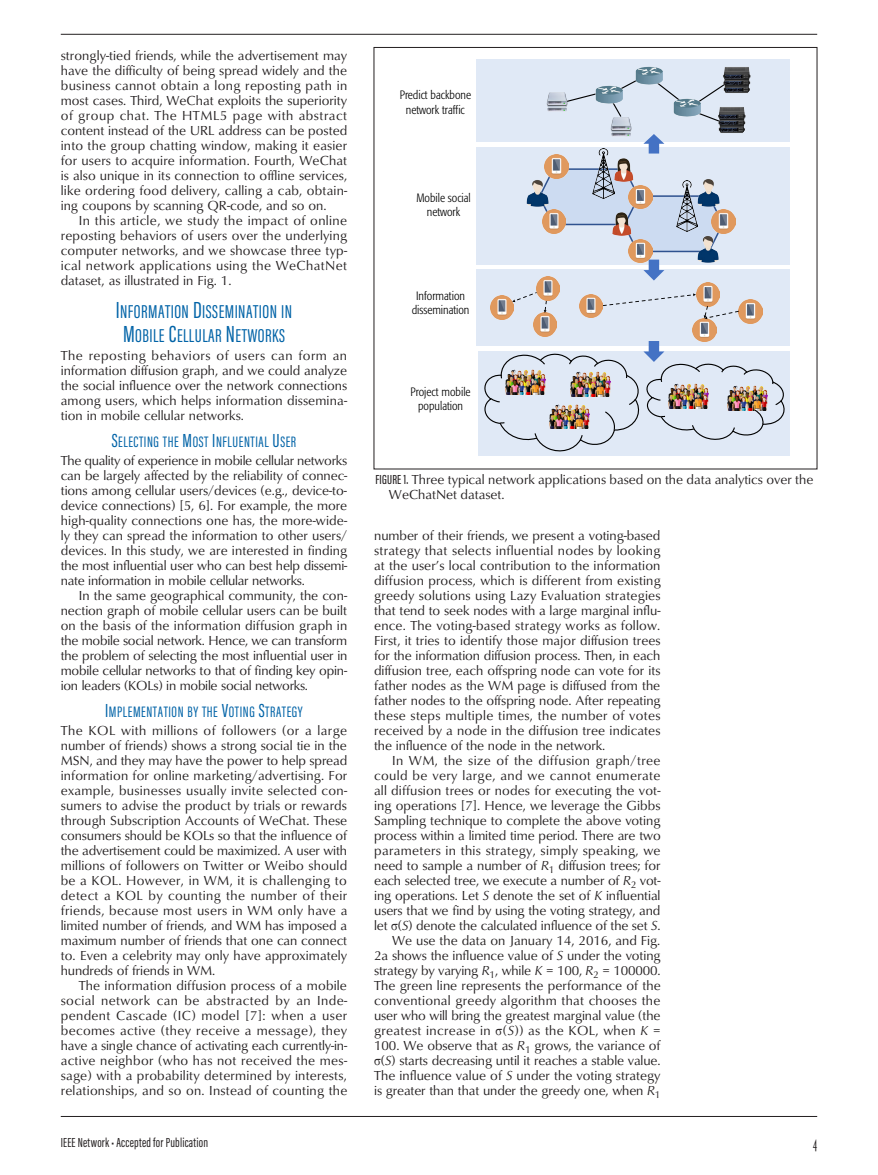
<style>
.page{position:relative;width:878px;height:1175px;background:#fff}
.page>*{position:absolute;margin:0;border:0;box-sizing:border-box;transform-origin:0 0}
.HEADER___2_-_2_Lines{font:19.2px/24px "Acumin Pro Extra Cond Regular SC800";letter-spacing:.025em;color:#0163a7;text-align:center}
.t1{font:16.5px "Matrix II Ext OT Narrow SC800";color:#231f20}
.HEADER___3{font:15.6px "Acumin Pro Extra Cond Regular SC800";letter-spacing:.035em;color:#0163a7}
.TEXT__Body{font:13.5px/15px "Classico URW";color:#231f20;text-align:justify}
.TEXT__Body_No_Indent{font:13.5px/15px "Classico URW";color:#231f20;text-align:justify}
.t2{font:13.5px "Acumin Pro Extra Cond";letter-spacing:.015em;color:#231f20}
.t3{font:300 condensed 12px/14.4px "Formata";color:#000;text-align:center}
.s1{font-size:24px}
.s2{font-size:19.5px}
.s3{font-family:"Acumin Pro Extra Cond";font-weight:500}
.s4{font-style:italic}
</style>
<div class="page">
<hr style="left:61px;top:34px;width:756px;height:1px;background:#231f20">
<hr style="left:61px;top:1116px;width:756px;height:1px;background:#231f20">
<div style="left:477px;top:147px;width:313px;height:117px;background:#e0e9f6"></div>
<svg style="left:543px;top:168px;width:181px;height:85px"></svg>
<img style="left:592px;top:148px;width:22px;height:51px">
<img style="left:676px;top:181px;width:21px;height:50px">
<img style="left:628px;top:185px;width:24px;height:24px">
<img style="left:628px;top:239px;width:24px;height:23px">
<img style="left:711px;top:210px;width:24px;height:23px">
<img style="left:542px;top:209px;width:23px;height:24px">
<img style="left:545px;top:154px;width:23px;height:24px">
<img style="left:526px;top:178px;width:23px;height:29px">
<img style="left:612px;top:158px;width:22px;height:25px">
<img style="left:611px;top:212px;width:21px;height:25px">
<img style="left:696px;top:234px;width:23px;height:29px">
<img style="left:696px;top:178px;width:24px;height:29px">
<div style="left:477px;top:60px;width:313px;height:82px;background:#e0e9f6"></div>
<img style="left:546px;top:92px;width:21px;height:19px">
<img style="left:610px;top:118px;width:21px;height:18px">
<svg style="left:565px;top:93px;width:30px;height:10px"></svg>
<svg style="left:609px;top:80px;width:26px;height:38px"></svg>
<img style="left:595px;top:86px;width:27px;height:18px">
<svg style="left:659px;top:79px;width:19px;height:19px"></svg>
<svg style="left:700px;top:86px;width:21px;height:35px"></svg>
<img style="left:673px;top:98px;width:27px;height:19px">
<img style="left:635px;top:66px;width:27px;height:19px">
<img style="left:721px;top:67px;width:30px;height:26px">
<img style="left:716px;top:104px;width:30px;height:29px">
<div style="left:477px;top:270px;width:313px;height:76px;background:#e0e9f6"></div>
<img style="left:490px;top:296px;width:23px;height:23px">
<img style="left:533px;top:313px;width:24px;height:23px">
<img style="left:579px;top:294px;width:24px;height:23px">
<img style="left:696px;top:283px;width:23px;height:23px">
<img style="left:692px;top:319px;width:24px;height:22px">
<img style="left:738px;top:299px;width:24px;height:24px">
<svg style="left:512px;top:292px;width:35px;height:21px"></svg>
<img style="left:536px;top:277px;width:23px;height:23px">
<svg style="left:603px;top:293px;width:93px;height:13px"></svg>
<svg style="left:703px;top:306px;width:35px;height:13px"></svg>
<div style="left:478px;top:351px;width:312px;height:104px;background:#e0e9f6"></div>
<svg style="left:643px;top:134px;width:21px;height:19px"></svg>
<svg style="left:643px;top:259px;width:21px;height:21px"></svg>
<svg style="left:484px;top:341px;width:301px;height:111px"></svg>
<p class="TEXT__Body" style="left:61px;top:47px;width:288px">strongly-tied friends, while the advertisement may have the difficulty of being spread widely and the business cannot obtain a long reposting path in most cases. Third, WeChat exploits the superiority of group chat. The HTML5 page with abstract content instead of the URL address can be posted into the group chatting window, making it easier for users to acquire information. Fourth, WeChat is also unique in its connection to offline services, like ordering food delivery, calling a cab, obtain&shy;ing coupons by scanning QR-code, and so on.</p>
<p class="TEXT__Body" style="left:61px;top:212px;width:288px;text-indent:18px">In this article, we study the impact of online reposting behaviors of users over the underlying computer networks, and we showcase three typ&shy;ical network applications using the WeChatNet dataset, as illustrated in Fig. 1.</p>
<p class="HEADER___2_-_2_Lines" style="left:116px;top:300px;width:178px"><span class="s1">I</span>NFORMATION <span class="s1">D</span>ISSEMINATION IN<br><span class="s1">M</span>OBILE <span class="s1">C</span>ELLULAR <span class="s1">N</span>ETWORKS</p>
<p class="TEXT__Body_No_Indent" style="left:61px;top:347px;width:288px">The reposting behaviors of users can form an information diffusion graph, and we could analyze the social influence over the network connections among users, which helps information dissemina&shy;tion in mobile cellular networks.</p>
<p class="HEADER___3" style="left:112px;top:432px;width:186px"><span class="s2">S</span>ELECTING THE <span class="s2">M</span>OST <span class="s2">I</span>NFLUENTIAL <span class="s2">U</span>SER</p>
<p class="TEXT__Body_No_Indent" style="left:61px;top:452px;width:288px">The quality of experience in mobile cellular networks can be largely affected by the reliability of connec&shy;tions among cellular users/devices (e.g., device-to&shy;device connections) [5, 6]. For example, the more high-quality connections one has, the more-wide&shy;ly they can spread the information to other users/ devices. In this study, we are interested in finding the most influential user who can best help dissemi&shy;nate information in mobile cellular networks.</p>
<p class="TEXT__Body" style="left:61px;top:587px;width:288px;text-indent:18px">In the same geographical community, the con&shy;nection graph of mobile cellular users can be built on the basis of the information diffusion graph in the mobile social network. Hence, we can transform the problem of selecting the most influential user in mobile cellular networks to that of finding key opin&shy;ion leaders (KOLs) in mobile social networks.</p>
<p class="HEADER___3" style="left:105px;top:702px;width:199px"><span class="s2">I</span>MPLEMENTATION BY THE <span class="s2">V</span>OTING <span class="s2">S</span>TRATEGY</p>
<p class="TEXT__Body_No_Indent" style="left:61px;top:722px;width:288px">The KOL with millions of followers (or a large number of friends) shows a strong social tie in the MSN, and they may have the power to help spread information for online marketing/advertising. For example, businesses usually invite selected con&shy;sumers to advise the product by trials or rewards through Subscription Accounts of WeChat. These consumers should be KOLs so that the influence of the advertisement could be maximized. A user with millions of followers on Twitter or Weibo should be a KOL. However, in WM, it is challenging to detect a KOL by counting the number of their friends, because most users in WM only have a limited number of friends, and WM has imposed a maximum number of friends that one can connect to. Even a celebrity may only have approximately hundreds of friends in WM.</p>
<p class="TEXT__Body" style="left:61px;top:977px;width:288px;text-indent:18px">The information diffusion process of a mobile social network can be abstracted by an Inde&shy;pendent Cascade (IC) model [7]: when a user becomes active (they receive a message), they have a single chance of activating each currently-in&shy;active neighbor (who has not received the mes&shy;sage) with a probability determined by interests, relationships, and so on. Instead of counting the</p>
<p class="t3" style="left:400px;top:88px;width:73px">Predict backbone network traffic</p>
<p class="t3" style="left:416px;top:191px;width:56px">Mobile social network</p>
<p class="t3" style="left:411px;top:288px;width:59px">Information dissemination</p>
<p class="t3" style="left:410px;top:384px;width:62px">Project mobile population</p>
<p class="TEXT__Body_No_Indent" style="left:389px;top:471px;width:426px;text-indent:-13px"><span class="s3">FIGURE 1.</span> Three typical network applications based on the data analytics over the<br>WeChatNet dataset.</p>
<p class="TEXT__Body" style="left:374px;top:527px;width:288px">number of their friends, we present a voting-based strategy that selects influential nodes by looking at the user’s local contribution to the information diffusion process, which is different from existing greedy solutions using Lazy Evaluation strategies that tend to seek nodes with a large marginal influ&shy;ence. The voting-based strategy works as follow.<br>First, it tries to identify those major diffusion trees for the information diffusion process. Then, in each diffusion tree, each offspring node can vote for its father nodes as the WM page is diffused from the father nodes to the offspring node. After repeating these steps multiple times, the number of votes received by a node in the diffusion tree indicates the influence of the node in the network.</p>
<p class="TEXT__Body" style="left:374px;top:752px;width:288px;text-indent:18px">In WM, the size of the diffusion graph/tree could be very large, and we cannot enumerate all diffusion trees or nodes for executing the vot&shy;ing operations [7]. Hence, we leverage the Gibbs Sampling technique to complete the above voting process within a limited time period. There are two parameters in this strategy, simply speaking, we need to sample a number of <span class="s4">R</span><sub>1</sub> diffusion trees; for each selected tree, we execute a number of <span class="s4">R</span><sub>2</sub> vot&shy;ing operations. Let <span class="s4">S</span> denote the set of <span class="s4">K</span> influential users that we find by using the voting strategy, and let ▲(<span class="s4">S</span>) denote the calculated influence of the set <span class="s4">S</span>.</p>
<p class="TEXT__Body" style="left:374px;top:932px;width:288px;text-indent:18px">We use the data on January 14, 2016, and Fig.<br>2a shows the influence value of <span class="s4">S</span> under the voting strategy by varying <span class="s4">R</span><sub>1</sub>, while <span class="s4">K</span> = 100, <span class="s4">R</span><sub>2</sub> = 100000.<br>The green line represents the performance of the conventional greedy algorithm that chooses the user who will bring the greatest marginal value (the greatest increase in ▲(<span class="s4">S</span>)) as the KOL, when <span class="s4">K</span> = 100. We observe that as <span class="s4">R</span><sub>1</sub> grows, the variance of</p>
<p class="TEXT__Body" style="left:374px;top:1052px;width:288px">▲(<span class="s4">S</span>) starts decreasing until it reaches a stable value.<br>The influence value of <span class="s4">S</span> under the voting strategy is greater than that under the greedy one, when <span class="s4">R</span><sub>1</sub></p>
<p class="t2" style="left:61px;top:1134px;width:149px">IEEE Network • Accepted for Publication</p>
<p class="t1" style="left:813px;top:1132px;width:6px">4</p>
</div>
